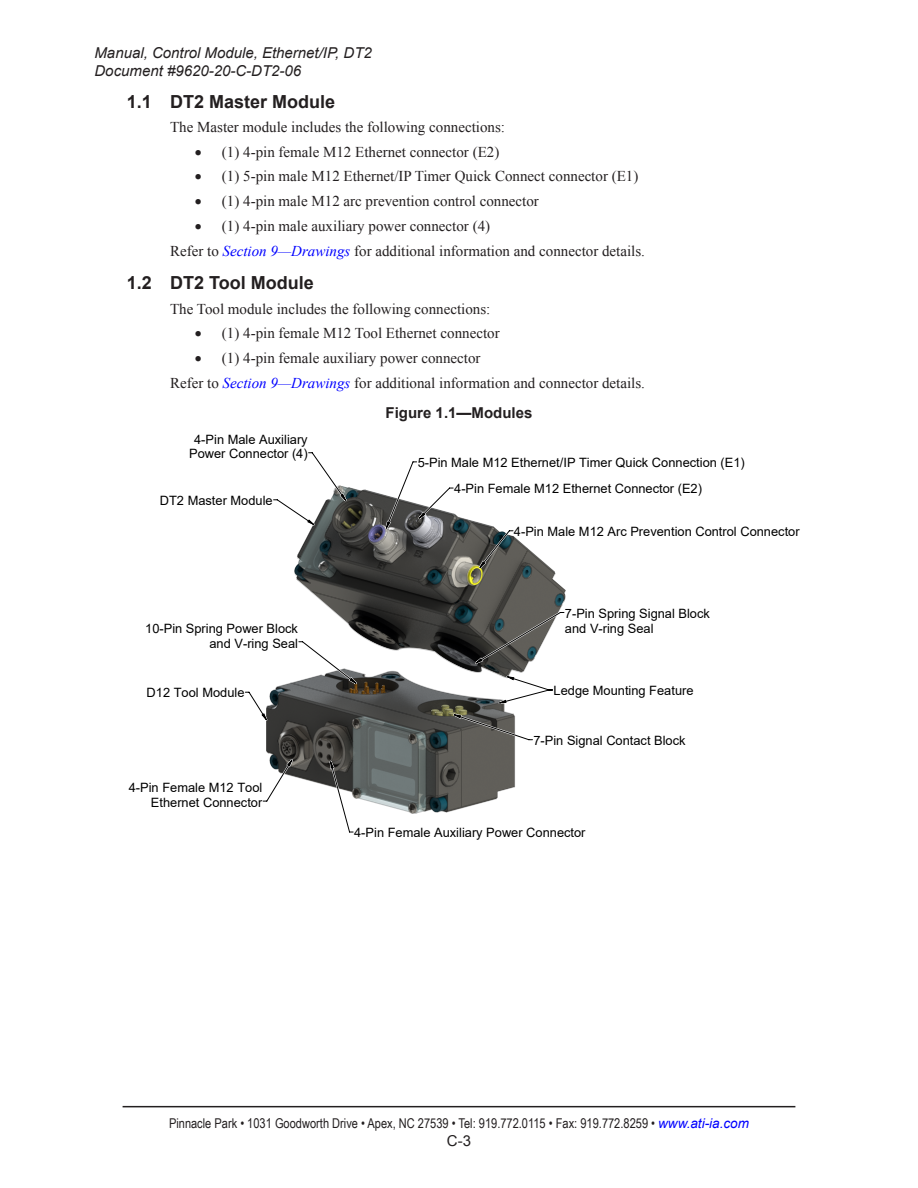
<style>
.page{position:relative;width:918px;height:1188px;background:#fff}
.page>*{position:absolute;margin:0;border:0;box-sizing:border-box;transform-origin:0 0}
.t1{font:700 18px "Arial";color:#231f20}
.Text_2{font:15px "Times New Roman";color:#231f20}
.t2{font:italic 15px/18px "Arial";color:#231f20}
.t3{font:700 15px "Arial";color:#231f20}
.t4{font:15px "Arial";color:#231f20}
.t5{font:13.5px "Arial Narrow";color:#231f20}
.t6{font:12.9px/14.7px "Arial";color:#000;text-align:center}
.s1{font-style:italic;color:#00f}
.s2{font-family:"Arial";font-style:italic;color:#00f}
</style>
<div class="page">
<hr style="left:123px;top:1106px;width:672px;height:1px;background:#231f20">
<svg style="left:245px;top:452px;width:319px;height:380px"></svg>
<svg style="left:262px;top:495px;width:252px;height:273px"></svg>
<p class="t2" style="left:94px;top:44px;width:279px">Manual, Control Module, Ethernet/IP, DT2<br>Document #9620-20-C-DT2‑06</p>
<p class="t1" style="left:127px;top:89px;width:210px">1.1 DT2 Master Module</p>
<p class="Text_2" style="left:170px;top:117px;width:336px">The Master module includes the following connections:</p>
<p class="Text_2" style="left:195px;top:142px;width:306px">• (1) 4‑pin female M12 Ethernet connector (E2)</p>
<p class="Text_2" style="left:195px;top:166px;width:445px">• (1) 5‑pin male M12 Ethernet/IP Timer Quick Connect connector (E1)</p>
<p class="Text_2" style="left:195px;top:191px;width:346px">• (1) 4‑pin male M12 arc prevention control connector</p>
<p class="Text_2" style="left:195px;top:216px;width:297px">• (1) 4‑pin male auxiliary power connector (4)</p>
<p class="Text_2" style="left:170px;top:240px;width:476px">Refer to <span class="s1">Section 9—Drawings</span> for additional information and connector details.</p>
<p class="t1" style="left:127px;top:271px;width:188px">1.2 DT2 Tool Module</p>
<p class="Text_2" style="left:170px;top:299px;width:322px">The Tool module includes the following connections:</p>
<p class="Text_2" style="left:195px;top:323px;width:306px">• (1) 4‑pin female M12 Tool Ethernet connector</p>
<p class="Text_2" style="left:195px;top:348px;width:287px">• (1) 4‑pin female auxiliary power connector</p>
<p class="Text_2" style="left:170px;top:373px;width:476px">Refer to <span class="s1">Section 9—Drawings</span> for additional information and connector details.</p>
<p class="t3" style="left:386px;top:403px;width:148px">Figure 1.1—Modules</p>
<p class="t6" style="left:418px;top:449px;width:329px;line-height:26.1px">5-Pin Male M12 Ethernet/IP Timer Quick Connection (E1)<br>4-Pin Female M12 Ethernet Connector (E2)</p>
<p class="t6" style="left:514px;top:524px;width:287px">4-Pin Male M12 Arc Prevention Control Connector</p>
<p class="t6" style="left:189px;top:432px;width:120px">4-Pin Male Auxiliary<br>Power Connector (4)</p>
<p class="t6" style="left:160px;top:493px;width:114px">DT2 Master Module</p>
<p class="t6" style="left:145px;top:621px;width:154px;text-align:right">10-Pin Spring Power Block and V-ring Seal</p>
<p class="t6" style="left:147px;top:685px;width:99px">D12 Tool Module</p>
<p class="t6" style="left:129px;top:780px;width:135px;text-align:right">4-Pin Female M12 Tool<br>Ethernet Connector</p>
<p class="t6" style="left:565px;top:606px;width:146px;text-align:left">7-Pin Spring Signal Block and V-ring Seal</p>
<p class="t6" style="left:554px;top:683px;width:141px">Ledge Mounting Feature</p>
<p class="t6" style="left:533px;top:733px;width:154px">7-Pin Signal Contact Block</p>
<p class="t6" style="left:354px;top:825px;width:233px">4-Pin Female Auxiliary Power Connector</p>
<p class="t5" style="left:169px;top:1114px;width:581px">Pinnacle Park • 1031 Goodworth Drive • Apex, NC 27539 • Tel: 919.772.0115 • Fax: 919.772.8259 • <span class="s2">www.ati‑ia.com</span></p>
<p class="t4" style="left:447px;top:1131px;width:26px">C-3</p>
</div>
